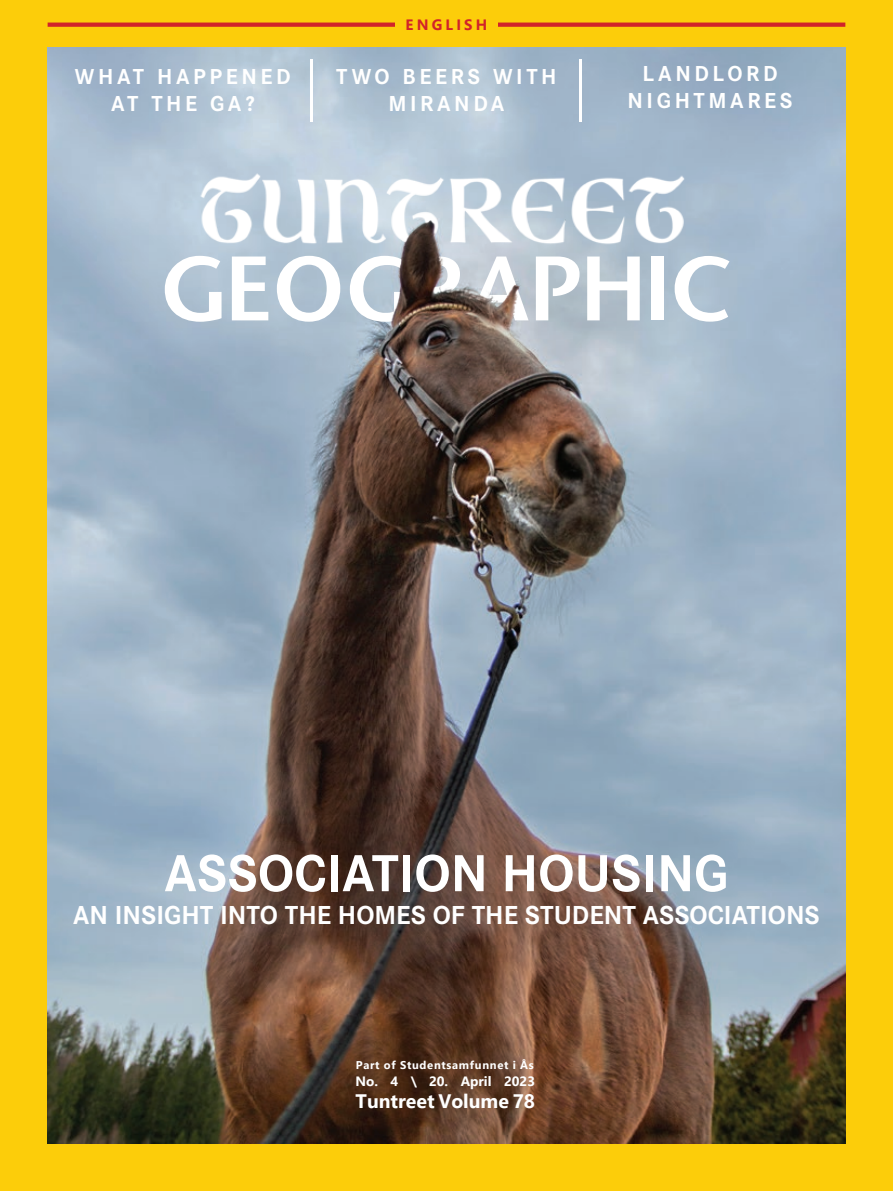
<style>
.page{position:relative;width:893px;height:1191px;background:#fccd0a}
.page>*{position:absolute;margin:0;border:0;box-sizing:border-box;transform-origin:0 0}
.t1{font:87px "Stone Sans Semi Boold";color:#fff}
.t2{font:700 54px "Corporate S";color:#fff}
.t3{font:700 27px "Corporate S";color:#fff}
.t4{font:700 22.5px/27px "Corporate S";letter-spacing:.16em;color:#fff;text-align:center}
.t5{font:700 19.5px "Segoe UI";color:#fff}
.t6{font:700 15px "Segoe UI";letter-spacing:.21em;color:#d1232a}
.t7{font:700 13.5px "Segoe UI";color:#fff}
.t8{font:700 11.25px "Segoe UI";letter-spacing:.06em;color:#fff}
</style>
<div class="page">
<img style="left:48px;top:686px;width:797px;height:457px">
<img style="left:48px;top:48px;width:797px;height:638px">
<svg style="left:48px;top:23px;width:797px;height:4px;background:#d32b28"></svg>
<div style="left:395px;top:10px;width:103px;height:30px;background:#fccd0a"></div>
<p class="t6" style="left:406px;top:11px;width:83px">ENGLISH</p>
<p class="t4" style="left:75px;top:64px;width:217px">WHAT HAPPENED<br>AT THE GA?</p>
<p class="t4" style="left:336px;top:64px;width:222px">TWO BEERS WITH<br>MIRANDA</p>
<p class="t4" style="left:627px;top:61px;width:167px">LANDLORD<br>NIGHTMARES</p>
<h1 class="t1" style="left:160px;top:233px;width:575px">GEOGRAPHIC</h1>
<h2 class="t2" style="left:164px;top:842px;width:566px">ASSOCIATION HOUSING</h2>
<p class="t3" style="left:73px;top:899px;width:748px">AN INSIGHT INTO THE HOMES OF THE STUDENT ASSOCIATIONS</p>
<p class="t8" style="left:356px;top:1054px;width:180px">Part of Studentsamfunnet i Ås</p>
<p class="t7" style="left:356px;top:1068px;width:181px">No. 4 \ 20. April 2023</p>
<p class="t5" style="left:356px;top:1082px;width:181px">Tuntreet Volume 78</p>
</div>
